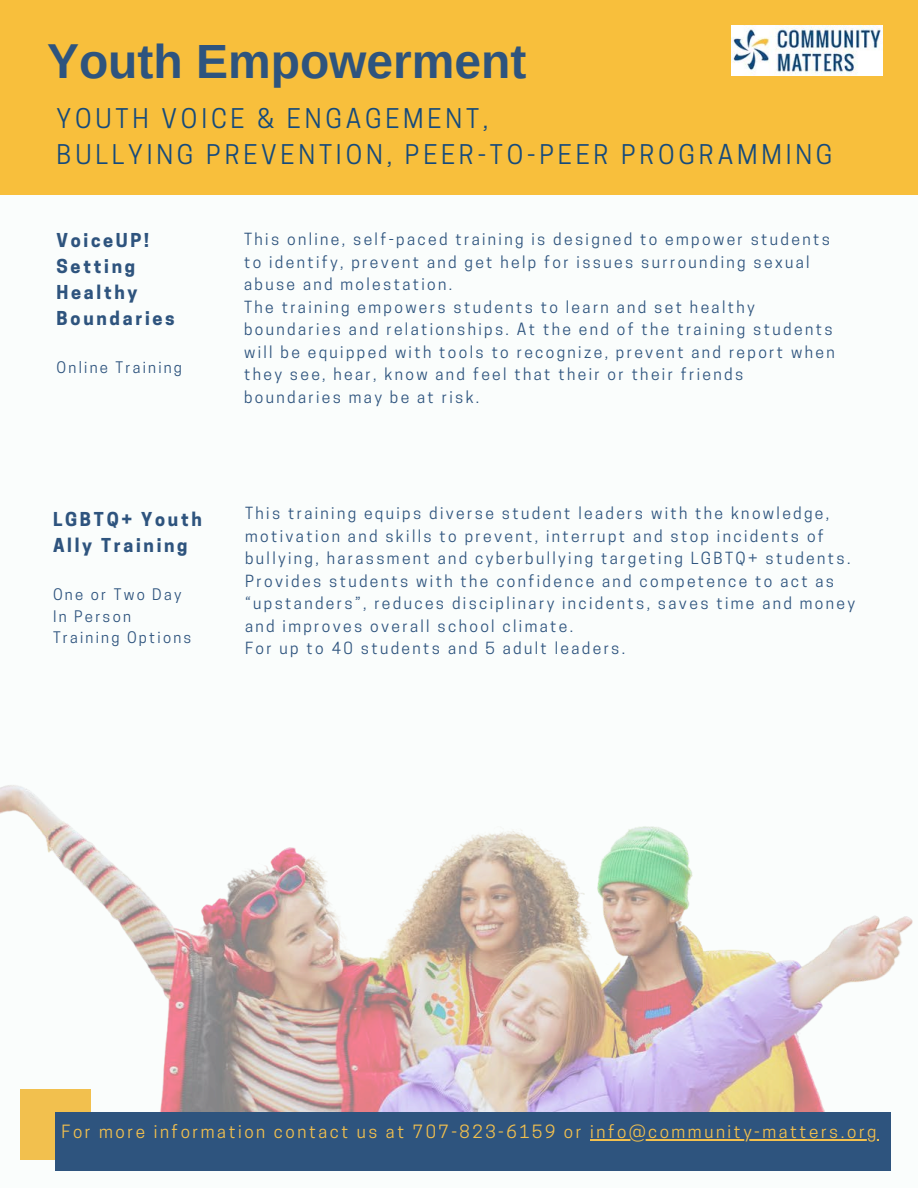
<style>
.page{position:relative;width:918px;height:1188px;background:#fafdfc}
.page>*{position:absolute;margin:0;border:0;box-sizing:border-box;transform-origin:0 0}
.t1{font:700 48px "Arimo";color:#2e547e}
.t2{font:25.5px/36px "Cooper Hewitt";letter-spacing:.15em;color:#154a7c}
.t3{font:700 18px/25.8px "Cooper Hewitt";letter-spacing:.15em;color:#2e547e}
.t4{font:17.1px "Cooper Hewitt";letter-spacing:.15em;color:#f2c04e}
.t5{font:15.75px/22.5px "Cooper Hewitt";letter-spacing:.15em;color:#2e547e}
.t6{font:15px "Cooper Hewitt";letter-spacing:.15em;color:#2e547e}
</style>
<div class="page">
<div style="left:0;top:0;width:918px;height:195px;background:#f8bf3c"></div>
<img style="left:731px;top:25px;width:152px;height:51px">
<div style="left:20px;top:1089px;width:71px;height:71px;background:#f2c04e"></div>
<div style="left:55px;top:1112px;width:835px;height:59px;background:#2e547e"></div>
<hr style="left:590px;top:1139px;width:289px;height:2px;background:#f2c04e">
<img style="left:0;top:785px;width:913px;height:326px">
<p class="t1" style="left:47px;top:35px;width:481px">Youth Empowerment</p>
<p class="t2" style="left:57px;top:103px;width:777px">YOUTH VOICE &amp; ENGAGEMENT,<br>BULLYING PREVENTION, PEER-TO-PEER PROGRAMMING</p>
<p class="t3" style="left:57px;top:230px;width:120px">VoiceUP!<br>Setting<br>Healthy<br>Boundaries</p>
<p class="t6" style="left:57px;top:362px;width:127px">Online Training</p>
<h3 class="t3" style="left:53px;top:509px;width:150px">LGBTQ+ Youth<br>Ally Training</h3>
<p class="t6" style="left:53px;top:589px;width:130px">One or Two Day</p>
<p class="t6" style="left:53px;top:610px;width:80px">In Person</p>
<p class="t6" style="left:53px;top:632px;width:140px">Training Options</p>
<p class="t5" style="left:244px;top:230px;width:587px">This online, self-paced training is designed to empower students to identify, prevent and get help for issues surrounding sexual abuse and molestation.</p>
<p class="t5" style="left:244px;top:298px;width:592px">The training empowers students to learn and set healthy boundaries and relationships. At the end of the training students will be equipped with tools to recognize, prevent and report when they see, hear, know and feel that their or their friends boundaries may be at risk.</p>
<h3 class="t5" style="left:245px;top:504px;width:611px">This training equips diverse student leaders with the knowledge, motivation and skills to prevent, interrupt and stop incidents of bullying, harassment and cyberbullying targeting LGBTQ+ students.<br>Provides students with the confidence and competence to act as “upstanders”, reduces disciplinary incidents, saves time and money and improves overall school climate.</h3>
<p class="t5" style="left:245px;top:639px;width:382px">For up to 40 students and 5 adult leaders.</p>
<h1 class="t4" style="left:62px;top:1125px;width:521px">For more information contact us at 707-823-6159 or</h1>
<h2 class="t4" style="left:590px;top:1125px;width:288px">info@community-matters.org</h2>
</div>
